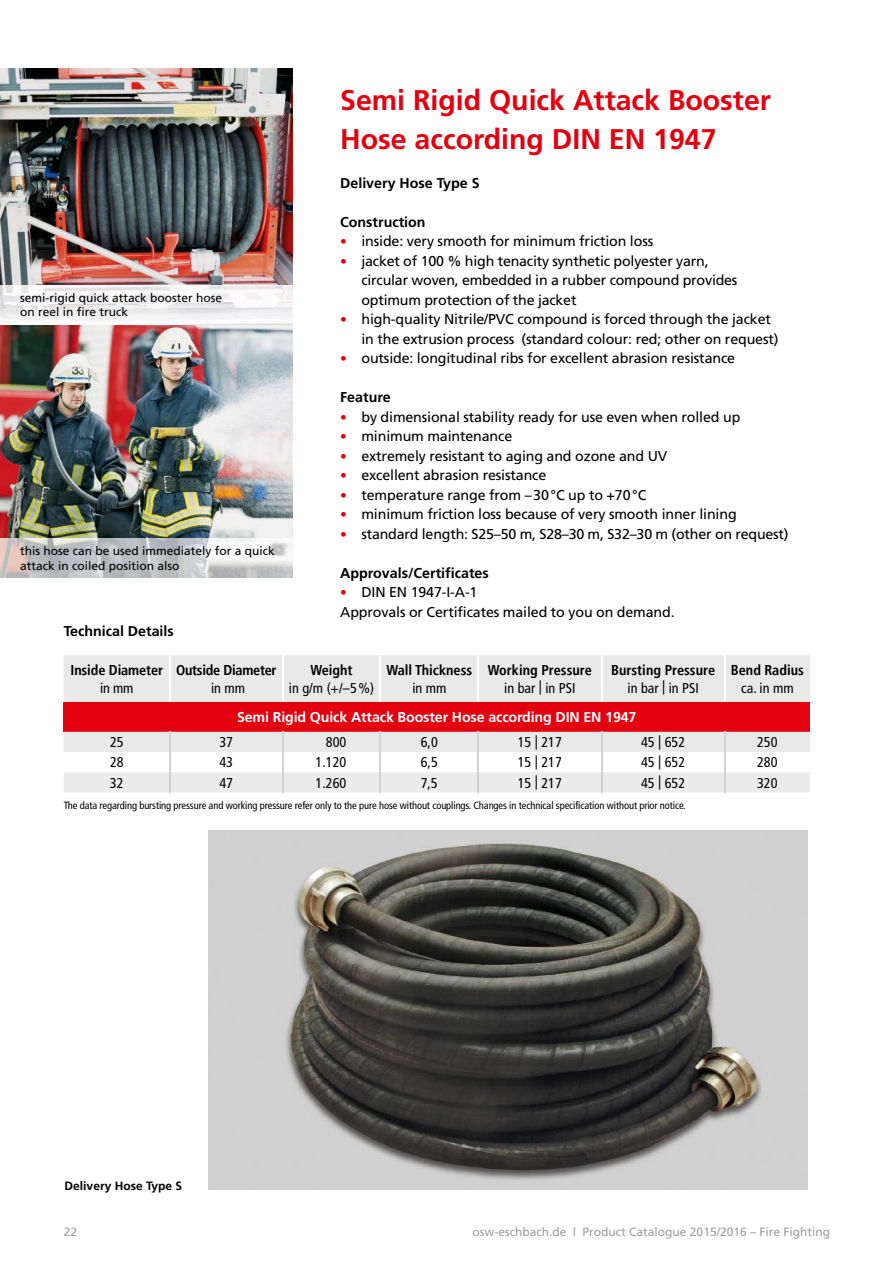
<style>
.page{position:relative;width:893px;height:1263px;background:#fff}
.page>*{position:absolute;margin:0;border:0;box-sizing:border-box;transform-origin:0 0}
.t1{font:700 28.5px/39px "Frutiger";color:#e3000f}
.t2{font:14.25px/19.5px "Frutiger";letter-spacing:-.01em;color:#000}
.t3{font:condensed 14.25px "Frutiger";color:#000}
.t4{font:700 14.25px "Frutiger";color:#000}
.t5{font:700 condensed 14.25px "Frutiger LT";color:#000}
.t6{font:700 14.25px "Frutiger";letter-spacing:-.01em;color:#fff}
.t7{font:700 condensed 14.25px "Frutiger LT";letter-spacing:-.02em;color:#000}
.t8{font:12px/14.4px "Frutiger";color:#000}
.t9{font:12px "Frutiger";color:#9c9d9d}
.t10{font:700 12px "Frutiger";color:#000}
.t11{font:condensed 10.5px "Frutiger";letter-spacing:-.01em;color:#000}
.s1{font-size:13.5px;color:#e3000f}
</style>
<div class="page">
<img style="left:208px;top:830px;width:600px;height:360px">
<div style="left:64px;top:655px;width:746px;height:47px;background:#e9e9e9"></div>
<div style="left:64px;top:702px;width:746px;height:30px;background:#e3000f"></div>
<hr style="left:169px;top:655px;width:2px;height:47px;background:#fff">
<hr style="left:380px;top:655px;width:1px;height:47px;background:#fff">
<hr style="left:282px;top:655px;width:1px;height:47px;background:#fff">
<hr style="left:477px;top:655px;width:2px;height:47px;background:#fff">
<hr style="left:601px;top:655px;width:1px;height:47px;background:#fff">
<hr style="left:724px;top:655px;width:2px;height:47px;background:#fff">
<svg style="left:64px;top:732px;width:746px;height:60px"></svg>
<hr style="left:724px;top:772px;width:2px;height:20px;background:#d1d2d2">
<img style="left:0;top:68px;width:292px;height:256px">
<img style="left:0;top:324px;width:292px;height:215px">
<svg style="left:0;top:539px;width:293px;height:39px"></svg>
<svg style="left:292px;top:285px;width:1px;height:39px"></svg>
<p class="t8" style="left:20px;top:290px;width:204px">semi-rigid quick attack booster hose on reel in fire truck</p>
<p class="t8" style="left:20px;top:544px;width:256px">this hose can be used immediately for a quick attack in coiled position also</p>
<p class="t4" style="left:64px;top:623px;width:112px">Technical Details</p>
<p class="t5" style="left:71px;top:662px;width:94px">Inside Diameter</p>
<p class="t3" style="left:100px;top:679px;width:35px">in mm</p>
<p class="t7" style="left:176px;top:662px;width:102px">Outside Diameter</p>
<p class="t3" style="left:211px;top:679px;width:36px">in mm</p>
<h1 class="t1" style="left:340px;top:80px;width:432px">Semi Rigid Quick Attack Booster<br>Hose according DIN EN 1947</h1>
<p class="t4" style="left:340px;top:174px;width:141px">Delivery Hose Type S</p>
<p class="t4" style="left:340px;top:213px;width:87px">Construction</p>
<p class="t2" style="left:340px;top:231px;width:315px"><span class="s1">•</span> inside: very smooth for minimum friction loss</p>
<p class="t2" style="left:361px;top:251px;width:378px;text-indent:-21px"><span class="s1">•</span> jacket of 100 % high tenacity synthetic polyester yarn, circular woven, embedded in a rubber compound provides optimum protection of the jacket</p>
<p class="t2" style="left:361px;top:309px;width:419px;text-indent:-21px"><span class="s1">•</span> high-quality Nitrile/PVC compound is forced through the jacket in the extrusion process (standard colour: red; other on request)</p>
<p class="t2" style="left:340px;top:348px;width:396px"><span class="s1">•</span> outside: longitudinal ribs for excellent abrasion resistance</p>
<p class="t4" style="left:340px;top:389px;width:52px">Feature</p>
<p class="t2" style="left:340px;top:407px;width:402px"><span class="s1">•</span> by dimensional stability ready for use even when rolled up</p>
<p class="t2" style="left:340px;top:426px;width:174px"><span class="s1">•</span> minimum maintenance</p>
<p class="t2" style="left:340px;top:446px;width:329px"><span class="s1">•</span> extremely resistant to aging and ozone and UV</p>
<p class="t2" style="left:340px;top:465px;width:208px"><span class="s1">•</span> excellent abrasion resistance</p>
<p class="t2" style="left:340px;top:485px;width:308px"><span class="s1">•</span> temperature range from – 30 °C up to +70 °C</p>
<p class="t2" style="left:340px;top:504px;width:398px"><span class="s1">•</span> minimum friction loss because of very smooth inner lining</p>
<p class="t2" style="left:340px;top:524px;width:450px"><span class="s1">•</span> standard length: S25–50 m, S28–30 m, S32–30 m (other on request)</p>
<p class="t4" style="left:340px;top:564px;width:150px">Approvals/Certificates</p>
<p class="t2" style="left:340px;top:582px;width:336px"><span class="s1">•</span> DIN EN 1947-I-A-1<br>Approvals or Certificates mailed to you on demand.</p>
<p class="t5" style="left:310px;top:662px;width:44px">Weight</p>
<p class="t3" style="left:289px;top:679px;width:87px">in g/m (+/–5 %)</p>
<p class="t5" style="left:386px;top:662px;width:87px">Wall Thickness</p>
<p class="t3" style="left:412px;top:679px;width:36px">in mm</p>
<p class="t5" style="left:488px;top:662px;width:105px">Working Pressure</p>
<p class="t3" style="left:504px;top:679px;width:73px">in bar | in PSI</p>
<p class="t5" style="left:611px;top:662px;width:105px">Bursting Pressure</p>
<p class="t3" style="left:628px;top:679px;width:73px">in bar | in PSI</p>
<p class="t5" style="left:731px;top:662px;width:75px">Bend Radius</p>
<p class="t3" style="left:741px;top:679px;width:54px">ca. in mm</p>
<p class="t6" style="left:237px;top:709px;width:401px">Semi Rigid Quick Attack Booster Hose according DIN EN 1947</p>
<p class="t3" style="left:110px;top:734px;width:15px">25</p>
<p class="t3" style="left:219px;top:734px;width:15px">37</p>
<p class="t3" style="left:326px;top:734px;width:22px">800</p>
<p class="t3" style="left:421px;top:734px;width:19px">6,0</p>
<p class="t3" style="left:518px;top:734px;width:46px">15 | 217</p>
<p class="t3" style="left:641px;top:734px;width:46px">45 | 652</p>
<p class="t3" style="left:757px;top:734px;width:22px">250</p>
<p class="t3" style="left:110px;top:754px;width:15px">28</p>
<p class="t3" style="left:219px;top:754px;width:15px">43</p>
<p class="t3" style="left:316px;top:754px;width:32px">1.120</p>
<p class="t3" style="left:421px;top:754px;width:19px">6,5</p>
<p class="t3" style="left:518px;top:754px;width:46px">15 | 217</p>
<p class="t3" style="left:641px;top:754px;width:46px">45 | 652</p>
<p class="t3" style="left:757px;top:754px;width:22px">280</p>
<p class="t3" style="left:110px;top:774px;width:15px">32</p>
<p class="t3" style="left:219px;top:774px;width:15px">47</p>
<p class="t3" style="left:316px;top:774px;width:32px">1.260</p>
<p class="t3" style="left:421px;top:774px;width:19px">7,5</p>
<p class="t3" style="left:518px;top:774px;width:46px">15 | 217</p>
<p class="t3" style="left:641px;top:774px;width:46px">45 | 652</p>
<p class="t3" style="left:757px;top:774px;width:22px">320</p>
<p class="t11" style="left:64px;top:799px;width:624px">The data regarding bursting pressure and working pressure refer only to the pure hose without couplings. Changes in technical specification without prior notice.</p>
<p class="t10" style="left:65px;top:1179px;width:119px">Delivery Hose Type S</p>
<p class="t9" style="left:64px;top:1225px;width:15px">22</p>
<p class="t9" style="left:473px;top:1225px;width:359px">osw-eschbach.de | Product Catalogue 2015/2016 – Fire Fighting</p>
</div>
